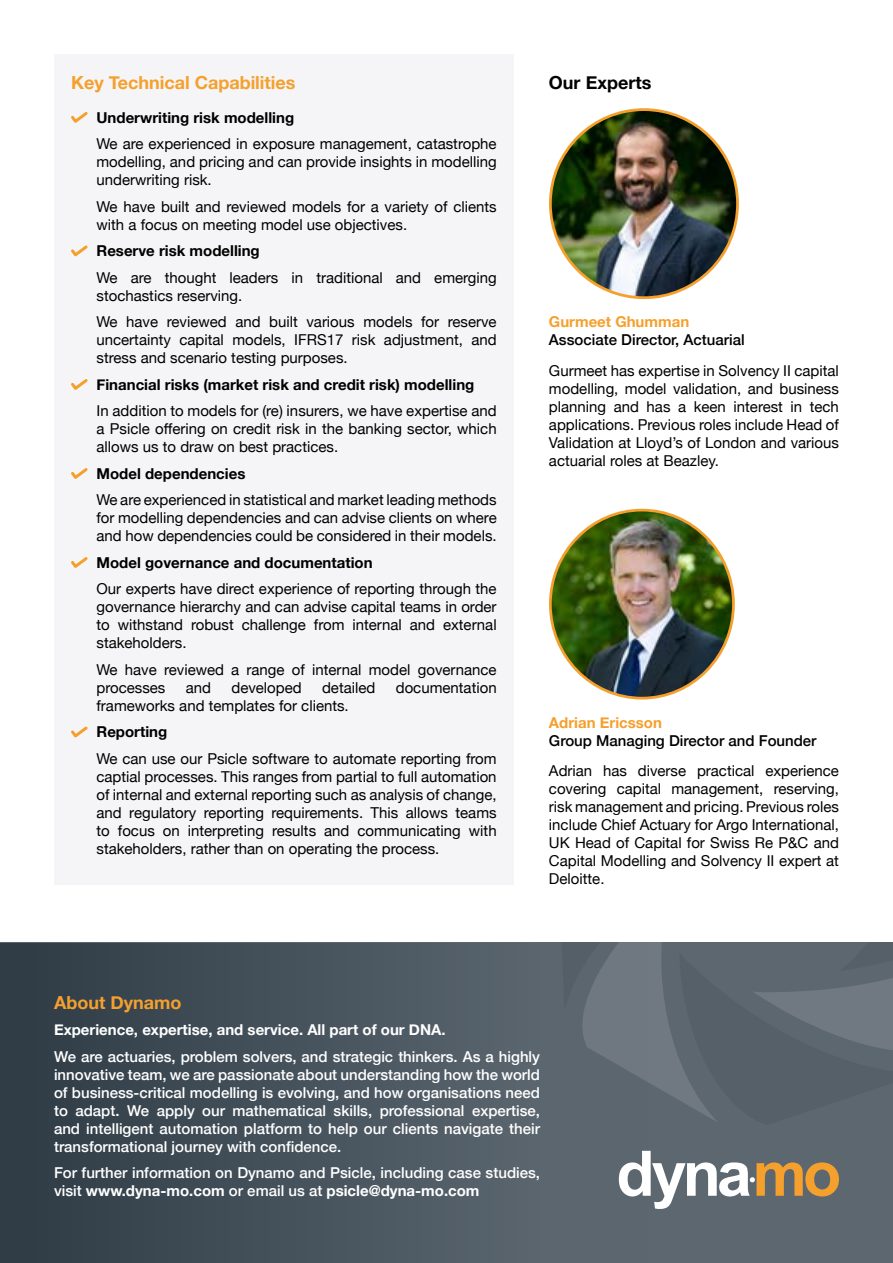
<style>
.page{position:relative;width:893px;height:1263px;background:#fff}
.page>*{position:absolute;margin:0;border:0;box-sizing:border-box;transform-origin:0 0}
.t1{font:700 18px "Helvetica Neue";color:#f5a02d}
.t2{font:700 18px "Helvetica Neue";color:#000}
.t3{font:15px/18px "Helvetica Neue";color:#000;text-align:justify}
.t4{font:500 15px/18px "Helvetica Neue";color:#fff;text-align:justify}
.t5{font:700 15px "Helvetica Neue";color:#000}
.t6{font:500 15px "Helvetica Neue";color:#000}
.t7{font:700 15px "Helvetica Neue";color:#fff}
.t8{font:700 15px "Helvetica Neue";color:#f5a02d}
.s1{font-weight:700}
</style>
<div class="page">
<div style="left:54px;top:54px;width:460px;height:830px;background:#f5f5f7"></div>
<div style="left:0;top:943px;width:893px;height:320px;background:#5c6770"></div>
<svg style="left:648px;top:943px;width:245px;height:179px"></svg>
<div style="left:0;top:943px;width:648px;height:320px;background:linear-gradient(to right,#2d3b45,#646e77)"></div>
<svg style="left:619px;top:1151px;width:220px;height:112px"></svg>
<svg style="left:71px;top:112px;width:17px;height:11px"></svg>
<svg style="left:71px;top:245px;width:17px;height:12px"></svg>
<svg style="left:71px;top:379px;width:17px;height:11px"></svg>
<svg style="left:71px;top:468px;width:17px;height:11px"></svg>
<svg style="left:71px;top:557px;width:17px;height:11px"></svg>
<svg style="left:71px;top:726px;width:17px;height:12px"></svg>
<img style="left:550px;top:510px;width:183px;height:188px">
<img style="left:550px;top:110px;width:187px;height:188px">
<p class="t1" style="left:71px;top:68px;width:226px">Key Technical Capabilities</p>
<p class="t5" style="left:97px;top:106px;width:199px">Underwriting risk modelling</p>
<p class="t3" style="left:97px;top:136px;width:402px">We are experienced in exposure management, catastrophe modelling, and pricing and can provide insights in modelling underwriting risk.</p>
<p class="t3" style="left:97px;top:198px;width:402px">We have built and reviewed models for a variety of clients with a focus on meeting model use objectives.</p>
<p class="t5" style="left:97px;top:239px;width:165px">Reserve risk modelling</p>
<p class="t3" style="left:97px;top:269px;width:402px">We are thought leaders in traditional and emerging stochastics reserving.</p>
<p class="t3" style="left:97px;top:314px;width:402px">We have reviewed and built various models for reserve uncertainty capital models, IFRS17 risk adjustment, and stress and scenario testing purposes.</p>
<p class="t5" style="left:97px;top:373px;width:379px">Financial risks (market risk and credit risk) modelling</p>
<p class="t3" style="left:97px;top:403px;width:402px">In addition to models for (re) insurers, we have expertise and a Psicle offering on credit risk in the banking sector, which allows us to draw on best practices.</p>
<p class="t5" style="left:97px;top:462px;width:150px">Model dependencies</p>
<p class="t3" style="left:97px;top:492px;width:402px">We are experienced in statistical and market leading methods for modelling dependencies and can advise clients on where and how dependencies could be considered in their models.</p>
<p class="t5" style="left:97px;top:551px;width:278px">Model governance and documentation</p>
<p class="t3" style="left:97px;top:581px;width:402px">Our experts have direct experience of reporting through the governance hierarchy and can advise capital teams in order to withstand robust challenge from internal and external stakeholders.</p>
<p class="t3" style="left:97px;top:661px;width:402px">We have reviewed a range of internal model governance processes</p>
<p class="t3" style="left:186px;top:679px;width:27px">and</p>
<p class="t3" style="left:231px;top:679px;width:72px">developed</p>
<p class="t3" style="left:322px;top:679px;width:55px">detailed</p>
<p class="t3" style="left:396px;top:679px;width:102px">documentation</p>
<p class="t3" style="left:97px;top:697px;width:254px">frameworks and templates for clients.</p>
<p class="t5" style="left:97px;top:720px;width:72px">Reporting</p>
<p class="t3" style="left:97px;top:750px;width:402px">We can use our Psicle software to automate reporting from captial processes. This ranges from partial to full automation of internal and external reporting such as analysis of change, and regulatory reporting requirements. This allows teams to focus on interpreting results and communicating with stakeholders, rather than on operating the process.</p>
<p class="t2" style="left:549px;top:68px;width:104px">Our Experts</p>
<p class="t8" style="left:549px;top:310px;width:142px">Gurmeet Ghumman</p>
<p class="t6" style="left:549px;top:328px;width:197px">Associate Director, Actuarial</p>
<p class="t3" style="left:549px;top:362px;width:292px">Gurmeet has expertise in Solvency II capital modelling, model validation, and business planning and has a keen interest in tech applications. Previous roles include Head of Validation at Lloyd’s of London and various actuarial roles at Beazley.</p>
<p class="t8" style="left:549px;top:710px;width:115px">Adrian Ericsson</p>
<p class="t6" style="left:549px;top:728px;width:269px">Group Managing Director and Founder</p>
<p class="t3" style="left:549px;top:763px;width:292px">Adrian has diverse practical experience covering capital management, reserving, risk management and pricing. Previous roles include Chief Actuary for Argo International, UK Head of Capital for Swiss Re P&amp;C and Capital Modelling and Solvency II expert at Deloitte.</p>
<p class="t1" style="left:54px;top:988px;width:129px">About Dynamo</p>
<p class="t7" style="left:54px;top:1018px;width:393px">Experience, expertise, and service. All part of our DNA.</p>
<p class="t4" style="left:54px;top:1046px;width:488px">We are actuaries, problem solvers, and strategic thinkers. As a highly innovative team, we are passionate about understanding how the world of business-critical modelling is evolving, and how organisations need to adapt. We apply our mathematical skills, professional expertise, and intelligent automation platform to help our clients navigate their transformational journey with confidence.</p>
<p class="t4" style="left:54px;top:1163px;width:488px">For further information on Dynamo and Psicle, including case studies, visit <span class="s1">www.dyna-mo.com</span> or email us at <span class="s1">psicle@dyna-mo.com</span></p>
</div>
